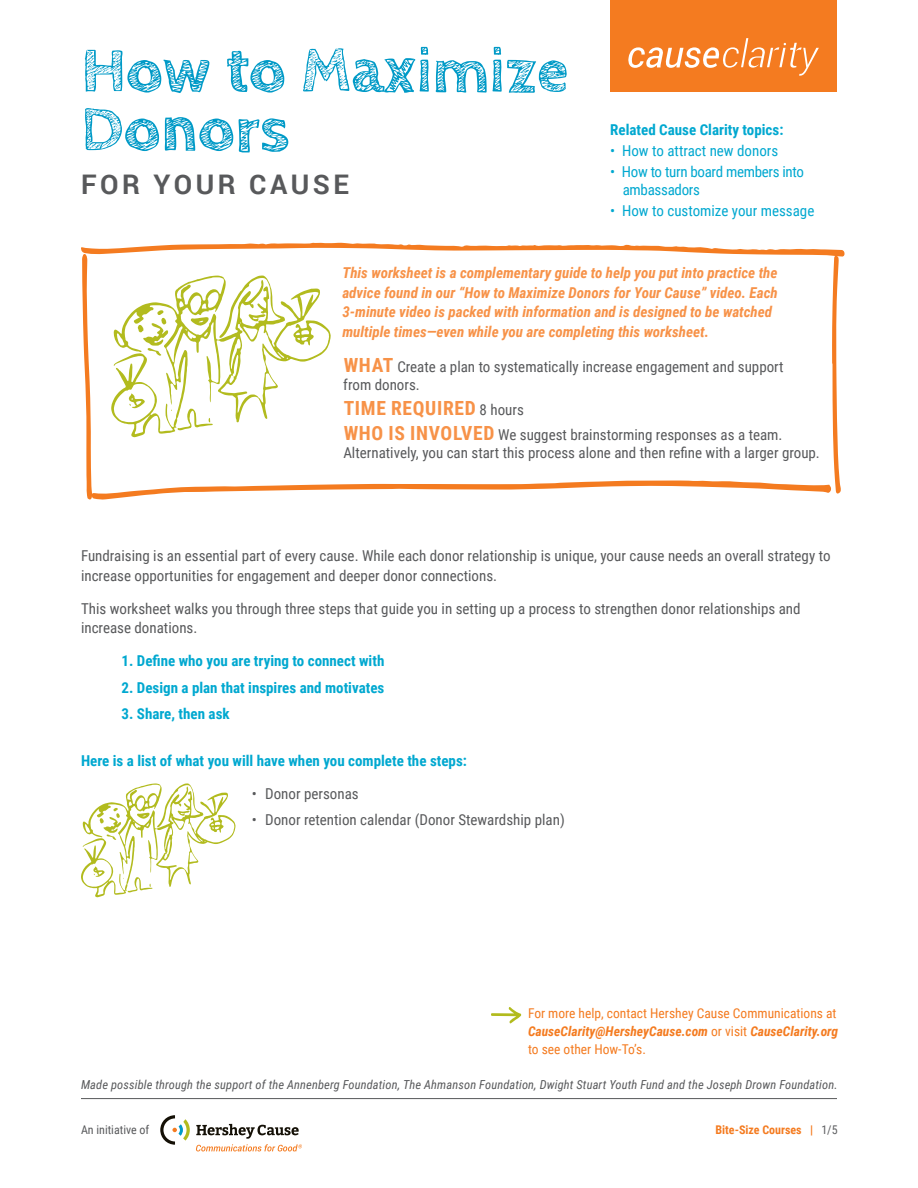
<style>
.page{position:relative;width:918px;height:1188px;background:#fff}
.page>*{position:absolute;margin:0;border:0;box-sizing:border-box;transform-origin:0 0}
.t1{font:700 64.5px/58.5px "Cabin Sketch";color:#009ac7}
.t2{font:700 27px "Roboto";letter-spacing:.13em;color:#58595b}
.t3{font:700 19.5px "Roboto Condensed";letter-spacing:.035em;color:#f79248}
.t4{font:15px/19.5px "Roboto Condensed";color:#58595b}
.t5{font:italic 700 15px/19.5px "Roboto Condensed";color:#f79248}
.t6{font:700 15px "Roboto Condensed";color:#00a8d0}
.t7{font:15px/18px "Roboto Condensed";letter-spacing:-.01em;color:#00a8d0}
.t8{font:13.5px/18px "Roboto Condensed";color:#f47b20;text-align:justify}
.t9{font:italic 12.45px "Roboto Condensed";letter-spacing:.01em;color:#58595b}
.t10{font:700 12px "Roboto Condensed";color:#f47b20}
.t11{font:12px "Roboto Condensed";color:#58595b}
.s1{font-weight:700;font-size:19.5px;color:#f79248}
.s2{font-weight:400;font-size:15px;color:#58595b}
.s3{font-weight:700;font-style:italic}
.s4{font-weight:400;color:#5f6062}
</style>
<div class="page">
<div style="left:610px;top:0;width:227px;height:91px;background:#f47b20"></div>
<svg style="left:628px;top:38px;width:191px;height:38px"></svg>
<svg style="left:81px;top:243px;width:764px;height:257px"></svg>
<svg style="left:81px;top:783px;width:155px;height:114px"></svg>
<hr style="left:81px;top:1098px;width:756px;height:1px;background:#58595b">
<svg style="left:160px;top:1115px;width:30px;height:30px"></svg>
<svg style="left:196px;top:1124px;width:106px;height:27px"></svg>
<svg style="left:491px;top:1007px;width:30px;height:17px"></svg>
<h1 class="t1" style="left:81px;top:43px;width:489px">How to Maximize<br>Donors</h1>
<h2 class="t2" style="left:81px;top:165px;width:270px">FOR YOUR CAUSE</h2>
<p class="t6" style="left:610px;top:120px;width:175px">Related Cause Clarity topics:</p>
<p class="t7" style="left:610px;top:141px;width:170px">• How to attract new donors</p>
<p class="t7" style="left:623px;top:162px;width:183px;text-indent:-13px">• How to turn board members into ambassadors</p>
<p class="t7" style="left:610px;top:201px;width:206px">• How to customize your message</p>
<p class="t5" style="left:342px;top:262px;width:437px">This worksheet is a complementary guide to help you put into practice the advice found in our “How to Maximize Donors for Your Cause” video. Each 3-minute video is packed with information and is designed to be watched multiple times—even while you are completing this worksheet.</p>
<p class="t4" style="left:343px;top:357px;width:442px;line-height:18px"><span class="s1">WHAT</span> Create a plan to systematically increase engagement and support from donors.</p>
<h3 class="t3" style="left:344px;top:394px;width:182px">TIME REQUIRED <span class="s2">8 hours</span></h3>
<p class="t4" style="left:343px;top:425px;width:478px;line-height:18px"><span class="s1">WHO IS INVOLVED</span> We suggest brainstorming responses as a team.<br>Alternatively, you can start this process alone and then refine with a larger group.</p>
<p class="t4" style="left:81px;top:546px;width:751px">Fundraising is an essential part of every cause. While each donor relationship is unique, your cause needs an overall strategy to increase opportunities for engagement and deeper donor connections.</p>
<p class="t4" style="left:81px;top:598px;width:721px">This worksheet walks you through three steps that guide you in setting up a process to strengthen donor relationships and increase donations.</p>
<p class="t6" style="left:122px;top:651px;width:264px">1. Define who you are trying to connect with</p>
<p class="t6" style="left:122px;top:677px;width:264px">2. Design a plan that inspires and motivates</p>
<p class="t6" style="left:122px;top:703px;width:110px">3. Share, then ask</p>
<p class="t6" style="left:81px;top:750px;width:387px">Here is a list of what you will have when you complete the steps:</p>
<p class="t4" style="left:252px;top:784px;width:109px">• Donor personas</p>
<p class="t4" style="left:252px;top:810px;width:315px">• Donor retention calendar (Donor Stewardship plan)</p>
<p class="t8" style="left:528px;top:1004px;width:312px">For more help, contact Hershey Cause Communications at <span class="s3">CauseClarity@HersheyCause.com</span> or visit <span class="s3">CauseClarity.org </span>to see other How-To’s.</p>
<p class="t9" style="left:81px;top:1075px;width:758px">Made possible through the support of the Annenberg Foundation, The Ahmanson Foundation, Dwight Stuart Youth Fund and the Joseph Drown Foundation.</p>
<p class="t11" style="left:81px;top:1121px;width:70px">An initiative of</p>
<p class="t10" style="left:716px;top:1121px;width:124px">Bite-Size Courses | <span class="s4">1/5</span></p>
</div>
